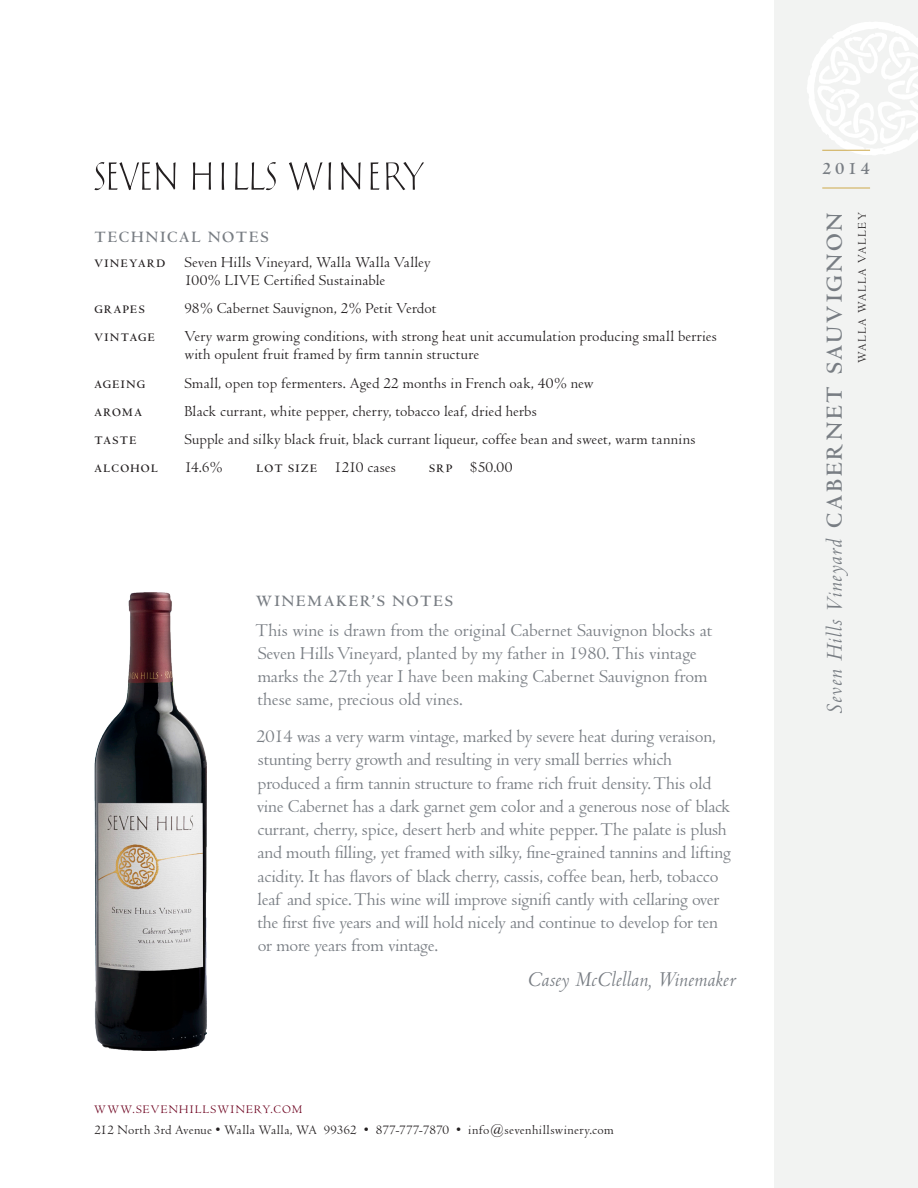
<style>
.page{position:relative;width:918px;height:1188px;background:#fff}
.page>*{position:absolute;margin:0;border:0;box-sizing:border-box;transform-origin:0 0}
.t1{font:italic 24px "Centaur";color:#787d83}
.Winemaker_signoff{font:italic 22.5px "Centaur";letter-spacing:.01em;color:#787d83}
.Winemaker_s_notes{font:18.75px/23.2px "Centaur";letter-spacing:-.01em;color:#787d83}
.t2{font:700 18px "Centaur";color:#787d83}
.Headlines{font:700 16.5px "Centaur";letter-spacing:.11em;color:#787d83}
.Tasting_Notes{font:15.75px/18px "Centaur";letter-spacing:.01em;color:#231f20}
.t3{font:13.5px "Centaur";letter-spacing:.015em;color:#231f20}
.Tasting_Notes-2{font:700 12px "Centaur";letter-spacing:.12em;color:#231f20}
.t4{font:12px "Centaur";letter-spacing:.1em;color:#6c001e}
.t5{font:12px "Centaur";letter-spacing:.12em;color:#231f20}
.s1{font-weight:700;font-size:12px}
.s2{font-weight:700;font-style:normal}
</style>
<div class="page">
<div style="left:774px;top:0;width:144px;height:1188px;background:#f2f3f2"></div>
<svg style="left:807px;top:22px;width:111px;height:133px"></svg>
<hr style="left:822px;top:188px;width:48px;height:1px;background:#cda94b">
<hr style="left:822px;top:150px;width:48px;height:1px;background:#cda94b">
<img style="left:94px;top:592px;width:113px;height:459px">
<svg style="left:289px;top:162px;width:34px;height:29px"></svg>
<svg style="left:341px;top:162px;width:20px;height:28px"></svg>
<svg style="left:193px;top:162px;width:18px;height:28px"></svg>
<svg style="left:371px;top:162px;width:8px;height:28px"></svg>
<svg style="left:222px;top:162px;width:2px;height:28px"></svg>
<svg style="left:329px;top:162px;width:2px;height:28px"></svg>
<svg style="left:235px;top:162px;width:41px;height:28px"></svg>
<svg style="left:94px;top:162px;width:82px;height:28px"></svg>
<svg style="left:386px;top:162px;width:38px;height:28px"></svg>
<p class="Headlines" style="left:95px;top:229px;width:176px">TECHNICAL NOTES</p>
<p class="Tasting_Notes" style="left:185px;top:254px;width:247px;text-indent:-90px"><span class="s1">VINEYARD</span> Seven Hills Vineyard, Walla Walla Valley<br>100% LIVE Certified Sustainable</p>
<p class="Tasting_Notes-2" style="left:95px;top:303px;width:52px">GRAPES</p>
<p class="Tasting_Notes" style="left:184px;top:300px;width:253px">98% Cabernet Sauvignon, 2% Petit Verdot</p>
<p class="Tasting_Notes-2" style="left:95px;top:331px;width:62px">VINTAGE</p>
<p class="Tasting_Notes" style="left:185px;top:328px;width:534px">Very warm growing conditions, with strong heat unit accumulation producing small berries with opulent fruit framed by firm tannin structure</p>
<p class="Tasting_Notes-2" style="left:95px;top:377px;width:52px">AGEING</p>
<p class="Tasting_Notes" style="left:185px;top:374px;width:411px">Small, open top fermenters. Aged 22 months in French oak, 40% new</p>
<p class="Tasting_Notes-2" style="left:95px;top:406px;width:49px">AROMA</p>
<p class="Tasting_Notes" style="left:185px;top:402px;width:354px">Black currant, white pepper, cherry, tobacco leaf, dried herbs</p>
<p class="Tasting_Notes-2" style="left:95px;top:434px;width:43px">TASTE</p>
<p class="Tasting_Notes" style="left:185px;top:430px;width:513px">Supple and silky black fruit, black currant liqueur, coffee bean and sweet, warm tannins</p>
<p class="Tasting_Notes-2" style="left:95px;top:462px;width:65px">ALCOHOL</p>
<p class="Tasting_Notes" style="left:185px;top:458px;width:39px">14.6%</p>
<p class="Tasting_Notes" style="left:257px;top:458px;width:141px"><span class="s1">LOT SIZE</span> 1210 cases</p>
<p class="Tasting_Notes" style="left:429px;top:458px;width:85px"><span class="s1">SRP</span> $50.00</p>
<p class="Headlines" style="left:256px;top:592px;width:198px">WINEMAKER’S NOTES</p>
<p class="Winemaker_s_notes" style="left:256px;top:619px;width:458px">This wine is drawn from the original Cabernet Sauvignon blocks at Seven Hills Vineyard, planted by my father in 1980. This vintage marks the 27th year I have been making Cabernet Sauvignon from these same, precious old vines.</p>
<p class="Winemaker_s_notes" style="left:256px;top:725px;width:476px">2014 was a very warm vintage, marked by severe heat during veraison, stunting berry growth and resulting in very small berries which produced a firm tannin structure to frame rich fruit density. This old vine Cabernet has a dark garnet gem color and a generous nose of black currant, cherry, spice, desert herb and white pepper. The palate is plush and mouth filling, yet framed with silky, fine-grained tannins and lifting acidity. It has flavors of black cherry, cassis, coffee bean, herb, tobacco leaf and spice. This wine will improve signifi cantly with cellaring over the first five years and will hold nicely and continue to develop for ten or more years from vintage.</p>
<p class="Winemaker_signoff" style="left:527px;top:967px;width:210px">Casey McClellan, Winemaker</p>
<p class="t4" style="left:94px;top:1103px;width:210px">WWW.SEVENHILLSWINERY.COM</p>
<p class="t3" style="left:94px;top:1122px;width:521px">212 North 3rd Avenue • Walla Walla, WA 99362 • 877-777-7870 • info@sevenhillswinery.com</p>
<p class="t2" style="left:822px;top:159px;width:50px">2014</p>
<p class="t1" style="left:822px;top:714px;width:502px;rotate:-90deg">Seven Hills Vineyard <span class="s2">CABERNET SAUVIGNON</span></p>
<p class="t5" style="left:856px;top:363px;width:153px;rotate:-90deg">WALLA WALLA VALLEY</p>
</div>
